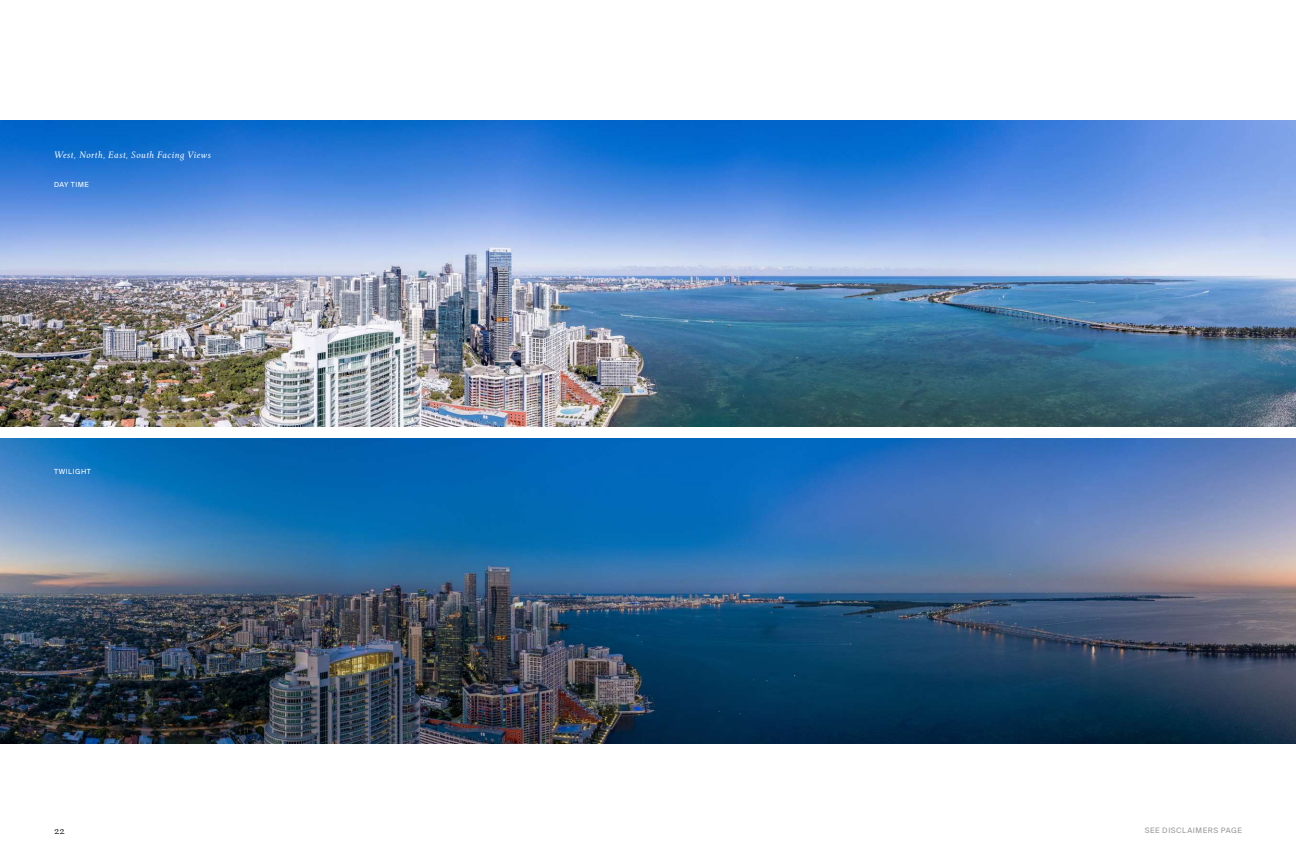
<style>
.page{position:relative;width:1296px;height:864px;background:#fff}
.page>*{position:absolute;margin:0;border:0;box-sizing:border-box;transform-origin:0 0}
.t1{font:italic 10px "Roos St Regis Text";letter-spacing:.025em;color:#fff}
.t2{font:10px "Roos St Regis Text";color:#000}
.t3{font:7.5px "Suisse Intl";letter-spacing:.07em;color:#999}
.t4{font:7px "Suisse Intl";letter-spacing:.075em;color:#fff}
</style>
<div class="page">
<img style="left:0;top:438px;width:1296px;height:306px">
<img style="left:0;top:121px;width:1296px;height:306px">
<p class="t1" style="left:54px;top:149px;width:159px">West, North, East, South Facing Views</p>
<p class="t4" style="left:54px;top:180px;width:36px">DAY TIME</p>
<p class="t4" style="left:54px;top:467px;width:38px">TWILIGHT</p>
<p class="t2" style="left:54px;top:825px;width:12px">22</p>
<p class="t3" style="left:1145px;top:826px;width:99px">SEE DISCLAIMERS PAGE</p>
</div>
